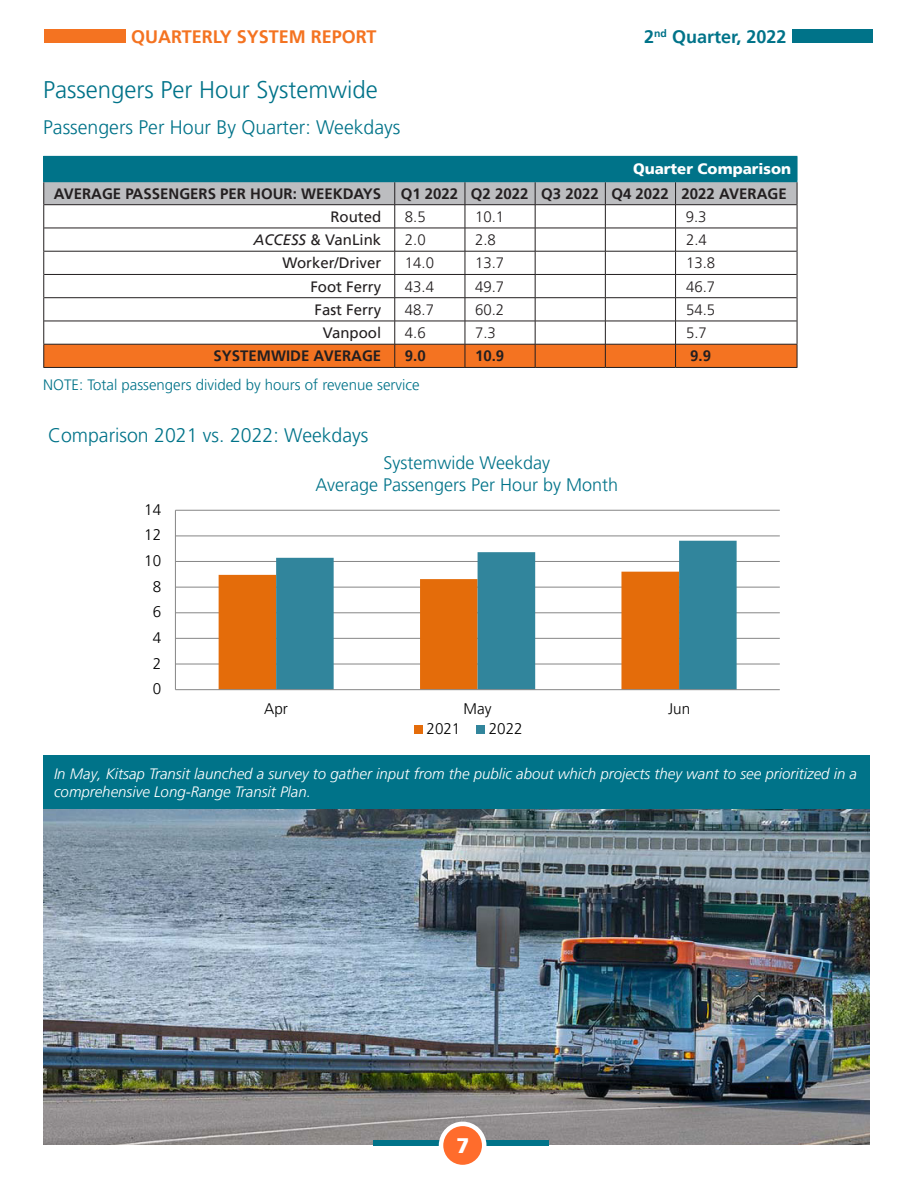
<style>
.page{position:relative;width:918px;height:1188px;background:#fff}
.page>*{position:absolute;margin:0;border:0;box-sizing:border-box;transform-origin:0 0}
.t1{font:300 24px "Frutiger LT Pro";color:#007389}
.t2{font:900 21px "Frutiger LT Pro";color:#fff}
.t3{font:300 19.5px "Frutiger LT Pro";color:#007389}
.t4{font:300 18px "Frutiger LT Pro";color:#007389}
.t5{font:700 18px "Frutiger LT Pro";color:#f47321}
.t6{font:700 18px "Frutiger LT Pro";color:#007389}
.t7{font:300 15.3px "Frutiger LT Pro";color:#000}
.t8{font:italic 300 15px/18px "Frutiger LT Pro";color:#fff}
.t9{font:700 15px "Frutiger LT Pro";color:#231f20}
.t10{font:300 15px "Frutiger LT Pro";color:#231f20}
.t11{font:15px "Frutiger LT Pro";color:#231f20}
.t12{font:300 15px "Frutiger LT Pro";color:#007389}
.t13{font:900 15px "Frutiger LT Pro";color:#fff}
.s1{font-style:italic}
</style>
<div class="page">
<img style="left:43px;top:809px;width:826px;height:336px">
<hr style="left:43px;top:367px;width:352px;height:1px;background:#231f20">
<hr style="left:395px;top:367px;width:70px;height:1px;background:#231f20">
<hr style="left:465px;top:367px;width:70px;height:1px;background:#231f20">
<hr style="left:535px;top:367px;width:70px;height:1px;background:#231f20">
<hr style="left:605px;top:367px;width:71px;height:1px;background:#231f20">
<hr style="left:676px;top:367px;width:121px;height:1px;background:#231f20">
<hr style="left:43px;top:156px;width:352px;height:1px;background:#007389">
<hr style="left:395px;top:156px;width:70px;height:1px;background:#007389">
<hr style="left:465px;top:156px;width:70px;height:1px;background:#007389">
<hr style="left:535px;top:156px;width:70px;height:1px;background:#007389">
<hr style="left:605px;top:156px;width:71px;height:1px;background:#007389">
<hr style="left:676px;top:156px;width:121px;height:1px;background:#007389">
<svg style="left:43px;top:157px;width:755px;height:210px"></svg>
<hr style="left:43px;top:181px;width:352px;height:1px;background:#007389">
<hr style="left:395px;top:181px;width:70px;height:1px;background:#007389">
<hr style="left:465px;top:181px;width:70px;height:1px;background:#007389">
<hr style="left:535px;top:181px;width:70px;height:1px;background:#007389">
<hr style="left:605px;top:181px;width:71px;height:1px;background:#007389">
<hr style="left:676px;top:181px;width:121px;height:1px;background:#007389">
<div style="left:43px;top:755px;width:826px;height:54px;background:#007389"></div>
<svg style="left:175px;top:509px;width:605px;height:225px"></svg>
<div style="left:45px;top:30px;width:81px;height:13px;background:#f47321"></div>
<div style="left:792px;top:30px;width:81px;height:13px;background:#007389"></div>
<div style="left:373px;top:1140px;width:176px;height:5px;background:#007389"></div>
<div style="left:441px;top:1124px;width:43px;height:43px;background:#ff6c2c;border-radius:50%"></div>
<div style="left:439px;top:1122px;width:47px;height:47px;border:4px solid #fff;border-radius:50%"></div>
<p class="t5" style="left:131px;top:26px;width:247px">QUARTERLY SYSTEM REPORT</p>
<p class="t6" style="left:644px;top:26px;width:144px">2<sup>nd</sup> Quarter, 2022</p>
<p class="t1" style="left:43px;top:75px;width:336px">Passengers Per Hour Systemwide</p>
<p class="t3" style="left:43px;top:116px;width:359px">Passengers Per Hour By Quarter: Weekdays</p>
<p class="t13" style="left:633px;top:159px;width:159px">Quarter Comparison</p>
<p class="t9" style="left:54px;top:185px;width:329px">AVERAGE PASSENGERS PER HOUR: WEEKDAYS</p>
<p class="t9" style="left:401px;top:185px;width:59px">Q1 2022</p>
<p class="t9" style="left:471px;top:185px;width:59px">Q2 2022</p>
<p class="t9" style="left:541px;top:185px;width:59px">Q3 2022</p>
<p class="t9" style="left:611px;top:185px;width:59px">Q4 2022</p>
<p class="t9" style="left:682px;top:185px;width:107px">2022 AVERAGE</p>
<p class="t11" style="left:330px;top:208px;width:52px">Routed</p>
<p class="t10" style="left:405px;top:208px;width:22px">8.5</p>
<p class="t10" style="left:475px;top:208px;width:31px">10.1</p>
<p class="t10" style="left:686px;top:208px;width:22px">9.3</p>
<p class="t11" style="left:254px;top:231px;width:129px"><span class="s1">ACCESS</span> &amp; VanLink</p>
<p class="t10" style="left:405px;top:231px;width:22px">2.0</p>
<p class="t10" style="left:475px;top:231px;width:22px">2.8</p>
<p class="t10" style="left:686px;top:231px;width:22px">2.4</p>
<p class="t11" style="left:283px;top:254px;width:100px">Worker/Driver</p>
<p class="t10" style="left:405px;top:255px;width:31px">14.0</p>
<p class="t10" style="left:475px;top:255px;width:31px">13.7</p>
<p class="t10" style="left:686px;top:255px;width:31px">13.8</p>
<p class="t11" style="left:310px;top:278px;width:72px">Foot Ferry</p>
<p class="t10" style="left:405px;top:278px;width:31px">43.4</p>
<p class="t10" style="left:475px;top:278px;width:31px">49.7</p>
<p class="t10" style="left:686px;top:278px;width:31px">46.7</p>
<p class="t11" style="left:315px;top:301px;width:68px">Fast Ferry</p>
<p class="t10" style="left:405px;top:301px;width:31px">48.7</p>
<p class="t10" style="left:475px;top:301px;width:31px">60.2</p>
<p class="t10" style="left:686px;top:301px;width:31px">54.5</p>
<p class="t11" style="left:323px;top:324px;width:60px">Vanpool</p>
<p class="t10" style="left:405px;top:324px;width:22px">4.6</p>
<p class="t10" style="left:475px;top:324px;width:22px">7.3</p>
<p class="t10" style="left:686px;top:324px;width:22px">5.7</p>
<p class="t9" style="left:214px;top:347px;width:169px">SYSTEMWIDE AVERAGE</p>
<p class="t9" style="left:405px;top:347px;width:22px">9.0</p>
<p class="t9" style="left:475px;top:347px;width:31px">10.9</p>
<p class="t9" style="left:690px;top:347px;width:22px">9.9</p>
<p class="t12" style="left:43px;top:376px;width:378px">NOTE: Total passengers divided by hours of revenue service</p>
<p class="t3" style="left:48px;top:424px;width:322px">Comparison 2021 vs. 2022: Weekdays</p>
<p class="t7" style="left:144px;top:501px;width:18px">14</p>
<p class="t7" style="left:144px;top:526px;width:18px">12</p>
<p class="t7" style="left:144px;top:552px;width:18px">10</p>
<p class="t7" style="left:153px;top:578px;width:10px">8</p>
<p class="t7" style="left:153px;top:603px;width:10px">6</p>
<p class="t7" style="left:153px;top:629px;width:10px">4</p>
<p class="t7" style="left:153px;top:654px;width:10px">2</p>
<p class="t7" style="left:153px;top:680px;width:10px">0</p>
<p class="t4" style="left:383px;top:453px;width:168px">Systemwide Weekday</p>
<p class="t4" style="left:315px;top:474px;width:304px">Average Passengers Per Hour by Month</p>
<p class="t7" style="left:264px;top:700px;width:25px">Apr</p>
<p class="t7" style="left:464px;top:700px;width:29px">May</p>
<p class="t7" style="left:668px;top:700px;width:24px">Jun</p>
<p class="t7" style="left:427px;top:720px;width:35px">2021</p>
<p class="t7" style="left:489px;top:720px;width:35px">2022</p>
<p class="t8" style="left:54px;top:764px;width:805px">In May, Kitsap Transit launched a survey to gather input from the public about which projects they want to see prioritized in a comprehensive Long-Range Transit Plan.</p>
<h2 class="t2" style="left:457px;top:1133px;width:14px">7</h2>
</div>
